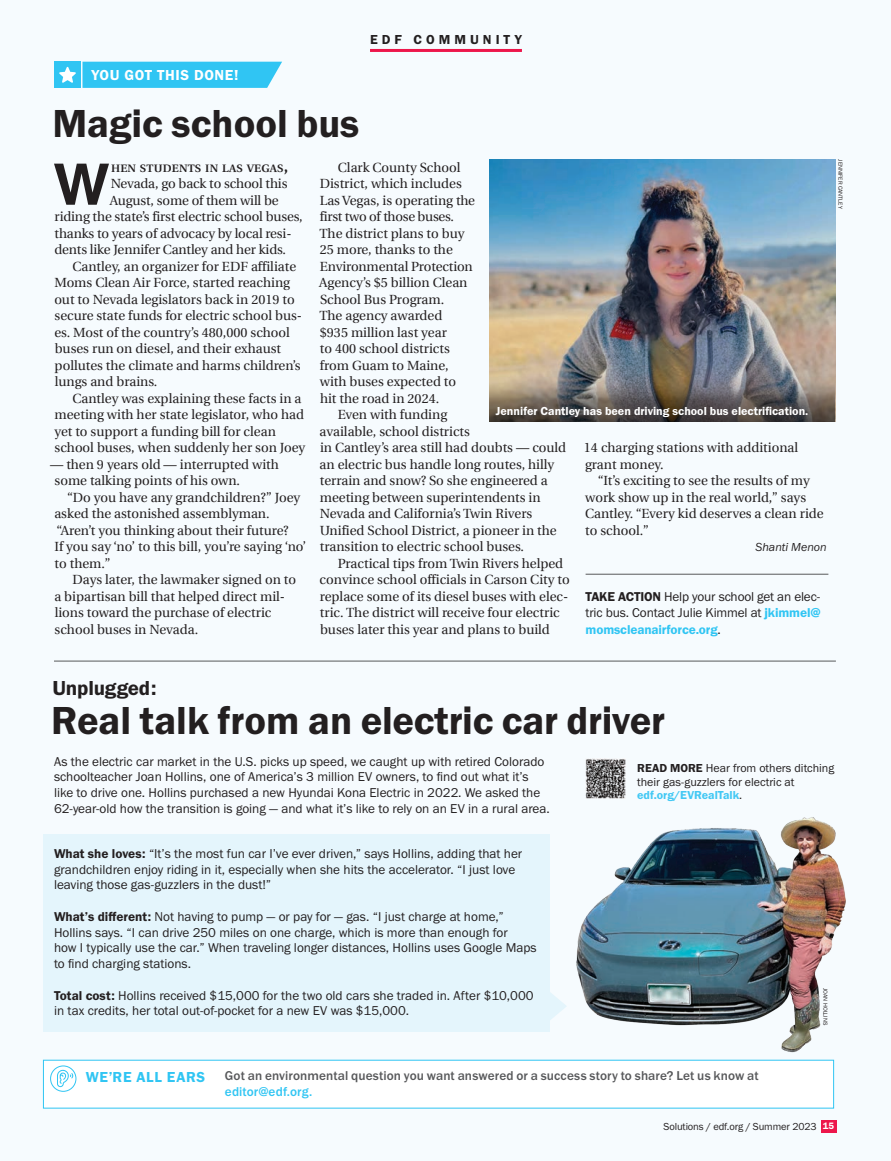
<style>
.page{position:relative;width:891px;height:1161px;background:#f6fbfe}
.page>*{position:absolute;margin:0;border:0;box-sizing:border-box;transform-origin:0 0}
.Body_copy_8_85_11_3{font:700 57.15px "Swiss 721 BT";color:#231f20;scale:1.05 1}
.Head_Franklin_Gothic{font:40.5px "Franklin Gothic URW Dem";color:#231f20}
.Deck_Feature_NEW{font:21px "Franklin Gothic URW Dem";letter-spacing:-.01em;color:#231f20}
.Field_Notes_By_the_N{font:15px "Franklin Gothic URW Dem";letter-spacing:.04em;color:#fff}
.Field_Notes_By_the_N-2{font:15px "Franklin Gothic URW Dem";letter-spacing:.04em;color:#30c5f3}
.Department_Standing{font:13.5px "Franklin Gothic URW Dem";letter-spacing:.3em;color:#231f20}
.Body_copy_8_85_11_BA{font:13.35px/16.5px "Utopia";color:#231f20}
.interview_question{font:13.35px/15.8px "Franklin Gothic URW Boo";color:#231f20}
.Body_copy_8_85_11_3-2{font:13.35px "Utopia";letter-spacing:-.01em;color:#231f20}
.Body_copy_8_85_11_No{font:13.35px/16.5px "Franklin Gothic URW Boo";letter-spacing:-.01em;color:#231f20;text-align:justify}
.Head_Swiss_Bold_27_2{font:500 13.35px/15.9px "Franklin Gothic URW";letter-spacing:.01em;color:#57585a}
.interview_question-2{font:12px/13.5px "Franklin Gothic URW Boo";color:#231f20}
.Photo_Caption_Knocko{font:12px "Franklin Gothic URW Dem";color:#fff}
.Body_copy_8_85_11_BA-2{font:12px "Franklin Gothic URW Boo Ita";color:#231f20}
.Body_copy_8_85_11_3-3{font:600 10.8px "Utopia";letter-spacing:.015em;color:#231f20;scale:1.05 1}
.t1{font:10.5px "Franklin Gothic URW Boo";letter-spacing:-.01em;color:#231f20}
.Page_Number{font:9.6px "Franklin Gothic URW Dem";color:#fff}
.Photo_Credit_Knockou{font:6px "Franklin Gothic URW Boo";color:#231f20}
.s1{font-size:15.45px}
.s2{font-family:"Franklin Gothic URW Dem"}
.s3{font-family:"Franklin Gothic URW Dem";color:#30c5f3}
.s4{font-family:"Franklin Gothic URW Dem";color:#42c8f4}
.s5{color:#30c5f3}
</style>
<div class="page">
<div style="left:43px;top:834px;width:507px;height:198px;background:#e4f5fc"></div>
<img style="left:489px;top:159px;width:346px;height:212px">
<img style="left:576px;top:817px;width:270px;height:236px">
<div style="left:43px;top:1060px;width:791px;height:49px;background:#fff;border:1px solid #30c5f3"></div>
<img style="left:489px;top:371px;width:346px;height:51px">
<hr style="left:586px;top:574px;width:242px;height:1px;background:#57585a">
<hr style="left:54px;top:661px;width:782px;height:1px;background:#57585a">
<img style="left:585px;top:759px;width:40px;height:40px">
<svg style="left:550px;top:992px;width:17px;height:28px"></svg>
<div style="left:54px;top:62px;width:26px;height:26px;background:#30c5f3"></div>
<svg style="left:83px;top:62px;width:199px;height:26px;background:#38c7f3"></svg>
<svg style="left:59px;top:67px;width:17px;height:16px"></svg>
<svg style="left:57px;top:1070px;width:16px;height:17px"></svg>
<div style="left:50px;top:1066px;width:26px;height:26px;border:1px solid #30c5f3;border-radius:50%"></div>
<hr style="left:370px;top:49px;width:152px;height:3px;background:#ed164b">
<div style="left:821px;top:1120px;width:15px;height:13px;background:#ed164b"></div>
<p class="Field_Notes_By_the_N" style="left:92px;top:66px;width:148px">YOU GOT THIS DONE!</p>
<p class="Department_Standing" style="left:370px;top:32px;width:153px">EDF COMMUNITY</p>
<p class="Head_Franklin_Gothic" style="left:52px;top:98px;width:308px">Magic school bus</p>
<p class="Body_copy_8_85_11_3" style="left:54px;top:150px;width:55px">W</p>
<p class="Body_copy_8_85_11_3-3" style="left:111px;top:162px;width:170px">HEN STUDENTS IN LAS VEGAS<span class="s1">,</span></p>
<p class="Body_copy_8_85_11_BA" style="left:319px;top:159px;width:157px;text-indent:19px">Clark County School<br>District, which includes<br>Las Vegas, is operating the first two of those buses.<br>The district plans to buy<br>25 more, thanks to the<br>Environmental Protection<br>Agency’s $5 billion Clean<br>School Bus Program.<br>The agency awarded<br>$935 million last year<br>to 400 school districts from Guam to Maine, with buses expected to hit the road in 2024.</p>
<p class="Body_copy_8_85_11_BA" style="left:320px;top:407px;width:248px;text-indent:18px">Even with funding<br>available, school districts<br>in Cantley’s area still had doubts — could an electric bus handle long routes, hilly terrain and snow? So she engineered a meeting between superintendents in Nevada and California’s Twin Rivers Unified School District, a pioneer in the transition to electric school buses.</p>
<p class="Body_copy_8_85_11_BA" style="left:320px;top:555px;width:252px;text-indent:18px">Practical tips from Twin Rivers helped convince school officials in Carson City to replace some of its diesel buses with elec&shy;tric. The district will receive four electric buses later this year and plans to build</p>
<p class="Body_copy_8_85_11_3-2" style="left:111px;top:176px;width:178px">Nevada, go back to school this</p>
<p class="Body_copy_8_85_11_3-2" style="left:110px;top:193px;width:170px">August, some of them will be</p>
<p class="Body_copy_8_85_11_3-2" style="left:55px;top:209px;width:250px">riding the state’s first electric school buses,</p>
<p class="Body_copy_8_85_11_3-2" style="left:55px;top:226px;width:238px">thanks to years of advocacy by local resi-</p>
<p class="Body_copy_8_85_11_3-2" style="left:54px;top:242px;width:233px">dents like Jennifer Cantley and her kids.</p>
<p class="Body_copy_8_85_11_BA" style="left:54px;top:258px;width:249px;text-indent:18px">Cantley, an organizer for EDF affiliate Moms Clean Air Force, started reaching out to Nevada legislators back in 2019 to secure state funds for electric school bus&shy;es. Most of the country’s 480,000 school buses run on diesel, and their exhaust pollutes the climate and harms children’s lungs and brains.</p>
<p class="Body_copy_8_85_11_BA" style="left:54px;top:390px;width:252px;text-indent:18px">Cantley was explaining these facts in a meeting with her state legislator, who had yet to support a funding bill for clean school buses, when suddenly her son Joey</p>
<p class="Body_copy_8_85_11_BA" style="left:55px;top:456px;width:226px;text-indent:-5px">— then 9 years old — interrupted with some talking points of his own.</p>
<p class="Body_copy_8_85_11_BA" style="left:54px;top:489px;width:254px;text-indent:13px">“Do you have any grandchildren?” Joey asked the astonished assemblyman. “Aren’t you thinking about their future?<br>If you say ‘no’ to this bill, you’re saying ‘no’ to them.”</p>
<p class="Body_copy_8_85_11_BA" style="left:54px;top:572px;width:243px;text-indent:18px">Days later, the lawmaker signed on to a bipartisan bill that helped direct mil&shy;lions toward the purchase of electric school buses in Nevada.</p>
<p class="Photo_Caption_Knocko" style="left:496px;top:404px;width:314px">Jennifer Cantley has been driving school bus electrification.</p>
<p class="Body_copy_8_85_11_BA" style="left:584px;top:440px;width:216px">14 charging stations with additional grant money.</p>
<p class="Body_copy_8_85_11_BA" style="left:585px;top:473px;width:240px;text-indent:13px">“It’s exciting to see the results of my work show up in the real world,” says<br>Cantley. “Every kid deserves a clean ride to school.”</p>
<p class="Body_copy_8_85_11_BA-2" style="left:756px;top:540px;width:73px">Shanti Menon</p>
<p class="Body_copy_8_85_11_No" style="left:586px;top:588px;width:237px"><span class="s2">TAKE ACTION</span> Help your school get an elec&shy;tric bus. Contact Julie Kimmel at <span class="s3">jkimmel@ momscleanairforce.org</span>.</p>
<p class="Photo_Credit_Knockou" style="left:844px;top:159px;width:51px;rotate:90deg">JENNIFER CANTLEY</p>
<p class="Deck_Feature_NEW" style="left:52px;top:675px;width:106px">Unplugged:</p>
<p class="Head_Franklin_Gothic" style="left:51px;top:696px;width:616px">Real talk from an electric car driver</p>
<p class="interview_question" style="left:54px;top:753px;width:497px">As the electric car market in the U.S. picks up speed, we caught up with retired Colorado schoolteacher Joan Hollins, one of America’s 3 million EV owners, to find out what it’s like to drive one. Hollins purchased a new Hyundai Kona Electric in 2022. We asked the 62-year-old how the transition is going — and what it’s like to rely on an EV in a rural area.</p>
<p class="interview_question" style="left:54px;top:845px;width:470px"><span class="s2">What she loves:</span> “It’s the most fun car I’ve ever driven,” says Hollins, adding that her grandchildren enjoy riding in it, especially when she hits the accelerator. “I just love leaving those gas-guzzlers in the dust!”</p>
<p class="interview_question" style="left:54px;top:908px;width:484px"><span class="s2">What’s different:</span> Not having to pump — or pay for — gas. “I just charge at home,” Hollins says. “I can drive 250 miles on one charge, which is more than enough for<br>how I typically use the car.” When traveling longer distances, Hollins uses Google Maps to find charging stations.</p>
<p class="interview_question" style="left:54px;top:987px;width:481px"><span class="s2">Total cost:</span> Hollins received $15,000 for the two old cars she traded in. After $10,000 in tax credits, her total out-of-pocket for a new EV was $15,000.</p>
<p class="interview_question-2" style="left:637px;top:762px;width:199px"><span class="s2">READ MORE</span> Hear from others ditching their gas-guzzlers for electric at <span class="s4">edf.org/EVRealTalk</span>.</p>
<p class="Photo_Credit_Knockou" style="left:829px;top:988px;width:39px;rotate:90deg">JOAN HOLLINS</p>
<p class="Field_Notes_By_the_N-2" style="left:86px;top:1067px;width:121px">WE’RE ALL EARS</p>
<p class="Head_Swiss_Bold_27_2" style="left:225px;top:1068px;width:535px">Got an environmental question you want answered or a success story to share? Let us know at <span class="s5">editor@edf.org.</span></p>
<p class="t1" style="left:663px;top:1120px;width:155px">Solutions / edf.org / Summer 2023</p>
<p class="Page_Number" style="left:823px;top:1120px;width:13px">15</p>
</div>
